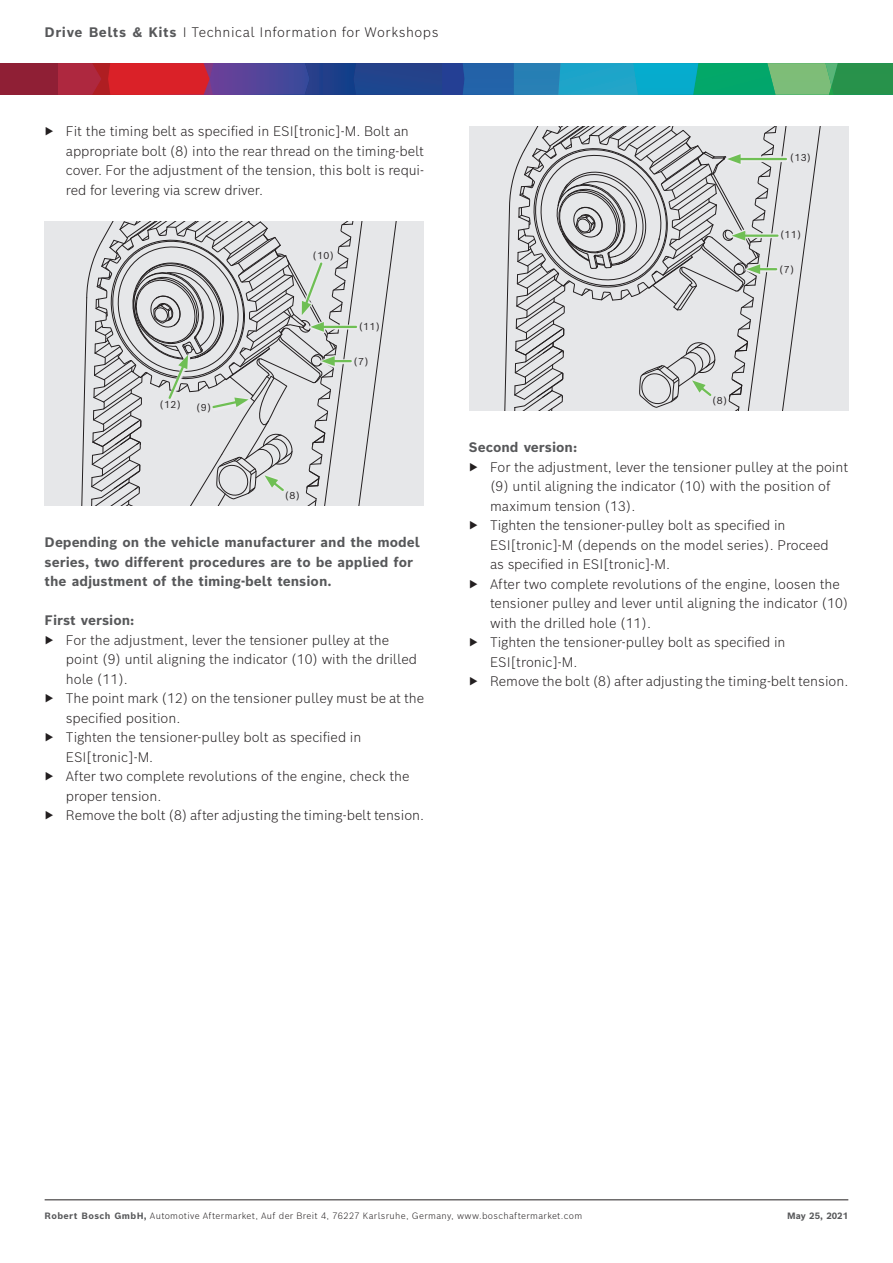
<style>
.page{position:relative;width:893px;height:1263px;background:#fff}
.page>*{position:absolute;margin:0;border:0;box-sizing:border-box;transform-origin:0 0}
.t1{font:300 13.5px/19.5px "Bosch Sans";color:#231f20}
.t2{font:700 13.5px/19.5px "Bosch Sans";color:#57585a}
.t3{font:300 13.5px "Bosch Sans";letter-spacing:.04em;color:#231f20}
.t4{font:9.75px "Bosch Sans";letter-spacing:.03em;color:#231f20}
.t5{font:300 9px "Bosch Sans";letter-spacing:.04em;color:#231f20}
.t6{font:700 9px "Bosch Sans";color:#57585a}
.s1{font-weight:700;color:#57585a}
</style>
<div class="page">
<div style="left:0;top:63px;width:58px;height:32px;background:#8f1f35"></div>
<svg style="left:58px;top:63px;width:835px;height:32px;background:#476a81"></svg>
<hr style="left:45px;top:1199px;width:803px;height:1px;background:#231f20">
<div style="left:469px;top:126px;width:379px;height:285px;background:#e6e7e9"></div>
<div style="left:45px;top:221px;width:379px;height:285px;background:#e6e7e9"></div>
<svg style="left:81px;top:221px;width:316px;height:285px"></svg>
<svg style="left:504px;top:126px;width:317px;height:284px"></svg>
<p class="t3" style="left:45px;top:23px;width:395px"><span class="s1">Drive Belts &amp; Kits</span> I Technical Information for Workshops</p>
<p class="t1" style="left:66px;top:121px;width:360px;text-indent:-21px">▶ Fit the timing belt as specified in ESI[tronic]-M. Bolt an appropriate bolt (8) into the rear thread on the timing-belt cover. For the adjustment of the tension, this bolt is requi&shy;red for levering via screw driver.</p>
<p class="t4" style="left:159px;top:398px;width:23px">(12)</p>
<p class="t4" style="left:196px;top:401px;width:17px">(9)</p>
<p class="t4" style="left:313px;top:249px;width:23px">(10)</p>
<p class="t4" style="left:359px;top:319px;width:23px">(11)</p>
<p class="t4" style="left:354px;top:355px;width:17px">(7)</p>
<p class="t4" style="left:285px;top:489px;width:17px">(8)</p>
<p class="t2" style="left:45px;top:532px;width:377px">Depending on the vehicle manufacturer and the model series, two different procedures are to be applied for the adjustment of the timing-belt tension.</p>
<p class="t2" style="left:45px;top:610px;width:91px">First version:</p>
<p class="t1" style="left:45px;top:630px;width:346px">▶ For the adjustment, lever the tensioner pulley at the</p>
<p class="t1" style="left:66px;top:649px;width:353px">point (9) until aligning the indicator (10) with the drilled</p>
<p class="t1" style="left:66px;top:669px;width:64px">hole (11).</p>
<p class="t1" style="left:45px;top:688px;width:381px">▶ The point mark (12) on the tensioner pulley must be at the</p>
<p class="t1" style="left:66px;top:708px;width:116px">specified position.</p>
<p class="t1" style="left:45px;top:727px;width:318px">▶ Tighten the tensioner-pulley bolt as specified in</p>
<p class="t1" style="left:66px;top:747px;width:89px">ESI[tronic]-M.</p>
<p class="t1" style="left:45px;top:766px;width:366px">▶ After two complete revolutions of the engine, check the</p>
<p class="t1" style="left:66px;top:786px;width:97px">proper tension.</p>
<p class="t1" style="left:45px;top:805px;width:381px">▶ Remove the bolt (8) after adjusting the timing-belt tension.</p>
<p class="t4" style="left:790px;top:151px;width:23px">(13)</p>
<p class="t4" style="left:780px;top:228px;width:23px">(11)</p>
<p class="t4" style="left:712px;top:394px;width:17px">(8)</p>
<p class="t4" style="left:779px;top:263px;width:17px">(7)</p>
<p class="t2" style="left:469px;top:437px;width:110px">Second version:</p>
<p class="t1" style="left:469px;top:457px;width:381px">▶ For the adjustment, lever the tensioner pulley at the point</p>
<p class="t1" style="left:490px;top:476px;width:342px">(9) until aligning the indicator (10) with the position of</p>
<p class="t1" style="left:490px;top:496px;width:147px">maximum tension (13).</p>
<p class="t1" style="left:469px;top:515px;width:318px">▶ Tighten the tensioner-pulley bolt as specified in</p>
<p class="t1" style="left:490px;top:535px;width:340px">ESI[tronic]-M (depends on the model series). Proceed</p>
<p class="t1" style="left:490px;top:554px;width:181px">as specified in ESI[tronic]-M.</p>
<p class="t1" style="left:469px;top:574px;width:373px">▶ After two complete revolutions of the engine, loosen the</p>
<p class="t1" style="left:490px;top:593px;width:360px">tensioner pulley and lever until aligning the indicator (10)</p>
<p class="t1" style="left:490px;top:613px;width:163px">with the drilled hole (11).</p>
<p class="t1" style="left:469px;top:632px;width:318px">▶ Tighten the tensioner-pulley bolt as specified in</p>
<p class="t1" style="left:490px;top:652px;width:89px">ESI[tronic]-M.</p>
<p class="t1" style="left:469px;top:671px;width:381px">▶ Remove the bolt (8) after adjusting the timing-belt tension.</p>
<p class="t5" style="left:45px;top:1210px;width:539px"><span class="s1">Robert Bosch GmbH,</span> Automotive Aftermarket, Auf der Breit 4, 76227 Karlsruhe, Germany, www.boschaftermarket.com</p>
<p class="t6" style="left:787px;top:1210px;width:63px">May 25, 2021</p>
</div>
